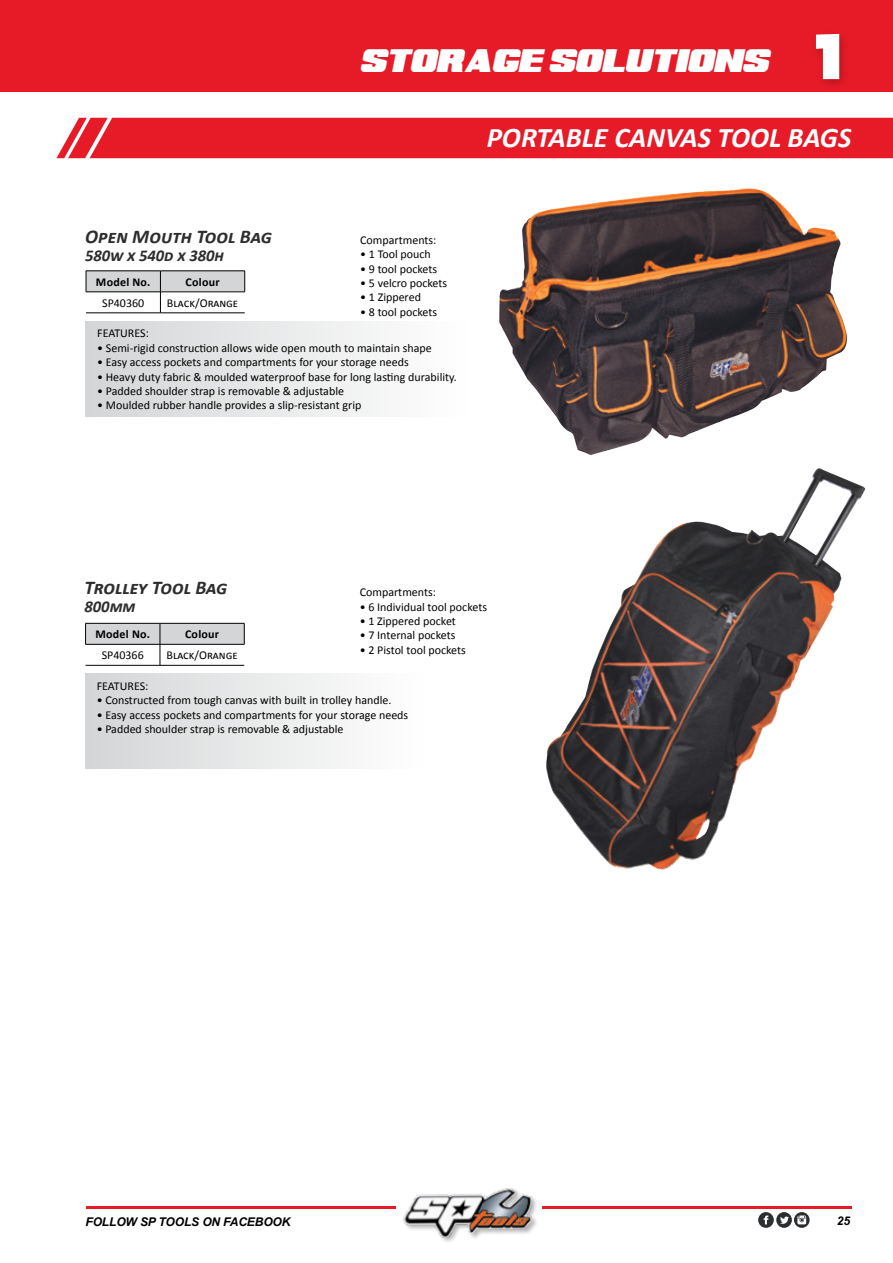
<style>
.page{position:relative;width:893px;height:1263px;background:#fff}
.page>*{position:absolute;margin:0;border:0;box-sizing:border-box;transform-origin:0 0}
.t1{font:italic 700 28.5px "Calibri";color:#fff}
.t2{font:italic 28.5px "Super Retro M54";color:#fff}
.t3{font:italic 700 19.5px "Calibri";color:#2d2d2d}
.t4{font:italic 700 16.5px "Calibri";color:#2d2d2d}
.t5{font:12px "Calibri";color:#000}
.t6{font:700 12px "Calibri";letter-spacing:.02em;color:#000}
.t7{font:italic 700 12px "Arial";letter-spacing:-.01em;color:#000}
.s1{font-family:"Futura Std";font-weight:800;font-style:normal;font-size:60px}
</style>
<div class="page">
<div style="left:0;top:0;width:893px;height:92px;background:#e71b27"></div>
<div style="left:810px;top:30px;width:40px;height:61px;background:#000;opacity:.22"></div>
<div style="left:56px;top:118px;width:837px;height:40px;background:#e71b27"></div>
<img style="left:499px;top:188px;width:349px;height:267px">
<img style="left:546px;top:468px;width:320px;height:402px">
<div style="left:85px;top:321px;width:383px;height:95px;background:linear-gradient(to right,#d3d5d6,#fff)"></div>
<div style="left:85px;top:673px;width:339px;height:96px;background:linear-gradient(to right,#d3d5d6,#fff)"></div>
<hr style="left:86px;top:313px;width:74px;height:1px;background:#000">
<svg style="left:86px;top:271px;width:159px;height:42px"></svg>
<hr style="left:160px;top:313px;width:85px;height:1px;background:#000">
<hr style="left:86px;top:665px;width:74px;height:1px;background:#000">
<svg style="left:85px;top:623px;width:160px;height:42px"></svg>
<hr style="left:160px;top:665px;width:84px;height:1px;background:#000">
<svg style="left:794px;top:1212px;width:16px;height:16px"></svg>
<svg style="left:776px;top:1212px;width:16px;height:16px"></svg>
<svg style="left:758px;top:1212px;width:16px;height:16px"></svg>
<svg style="left:764px;top:1215px;width:4px;height:9px"></svg>
<svg style="left:797px;top:1215px;width:9px;height:9px"></svg>
<svg style="left:780px;top:1216px;width:9px;height:8px"></svg>
<img style="left:403px;top:1188px;width:133px;height:53px">
<hr style="left:542px;top:1206px;width:309px;height:2px;background:#e71b27">
<hr style="left:86px;top:1206px;width:310px;height:2px;background:#e71b27">
<h1 class="t2" style="left:360px;top:49px;width:497px">STORAGE SOLUTIONS <span class="s1">1</span></h1>
<h1 class="t1" style="left:487px;top:119px;width:366px">PORTABLE CANVAS TOOL BAGS</h1>
<h2 class="t3" style="left:85px;top:224px;width:188px">Open Mouth Tool Bag</h2>
<h3 class="t4" style="left:85px;top:245px;width:140px">580w x 540d x 380h</h3>
<p class="t6" style="left:96px;top:274px;width:56px">Model No.</p>
<p class="t6" style="left:186px;top:274px;width:36px">Colour</p>
<p class="t5" style="left:102px;top:295px;width:44px">SP40360</p>
<p class="t5" style="left:167px;top:295px;width:73px">Black/Orange</p>
<p class="t5" style="left:360px;top:232px;width:78px">Compartments:</p>
<p class="t5" style="left:360px;top:247px;width:72px">• 1 Tool pouch</p>
<p class="t5" style="left:360px;top:261px;width:78px">• 9 tool pockets</p>
<p class="t5" style="left:360px;top:275px;width:89px">• 5 velcro pockets</p>
<p class="t5" style="left:360px;top:290px;width:62px">• 1 Zippered</p>
<p class="t5" style="left:360px;top:304px;width:78px">• 8 tool pockets</p>
<p class="t5" style="left:97px;top:326px;width:53px">FEATURES:</p>
<p class="t5" style="left:97px;top:340px;width:336px">• Semi-rigid construction allows wide open mouth to maintain shape</p>
<p class="t5" style="left:97px;top:355px;width:313px">• Easy access pockets and compartments for your storage needs</p>
<p class="t5" style="left:97px;top:369px;width:361px">• Heavy duty fabric &amp; moulded waterproof base for long lasting durability.</p>
<p class="t5" style="left:97px;top:383px;width:248px">• Padded shoulder strap is removable &amp; adjustable</p>
<p class="t5" style="left:97px;top:398px;width:266px">• Moulded rubber handle provides a slip-resistant grip</p>
<h2 class="t3" style="left:85px;top:575px;width:144px">Trolley Tool Bag</h2>
<h3 class="t4" style="left:85px;top:596px;width:53px">800mm</h3>
<p class="t6" style="left:95px;top:627px;width:56px">Model No.</p>
<p class="t6" style="left:185px;top:627px;width:36px">Colour</p>
<p class="t5" style="left:102px;top:648px;width:44px">SP40366</p>
<p class="t5" style="left:166px;top:648px;width:73px">Black/Orange</p>
<p class="t5" style="left:360px;top:585px;width:78px">Compartments:</p>
<p class="t5" style="left:360px;top:599px;width:129px">• 6 Individual tool pockets</p>
<p class="t5" style="left:360px;top:613px;width:98px">• 1 Zippered pocket</p>
<p class="t5" style="left:360px;top:628px;width:97px">• 7 Internal pockets</p>
<p class="t5" style="left:360px;top:642px;width:108px">• 2 Pistol tool pockets</p>
<p class="t5" style="left:97px;top:678px;width:53px">FEATURES:</p>
<p class="t5" style="left:97px;top:693px;width:296px">• Constructed from tough canvas with built in trolley handle.</p>
<p class="t5" style="left:97px;top:707px;width:313px">• Easy access pockets and compartments for your storage needs</p>
<p class="t5" style="left:97px;top:721px;width:248px">• Padded shoulder strap is removable &amp; adjustable</p>
<p class="t7" style="left:86px;top:1213px;width:206px">FOLLOW SP TOOLS ON FACEBOOK</p>
<p class="t7" style="left:837px;top:1213px;width:15px">25</p>
</div>
